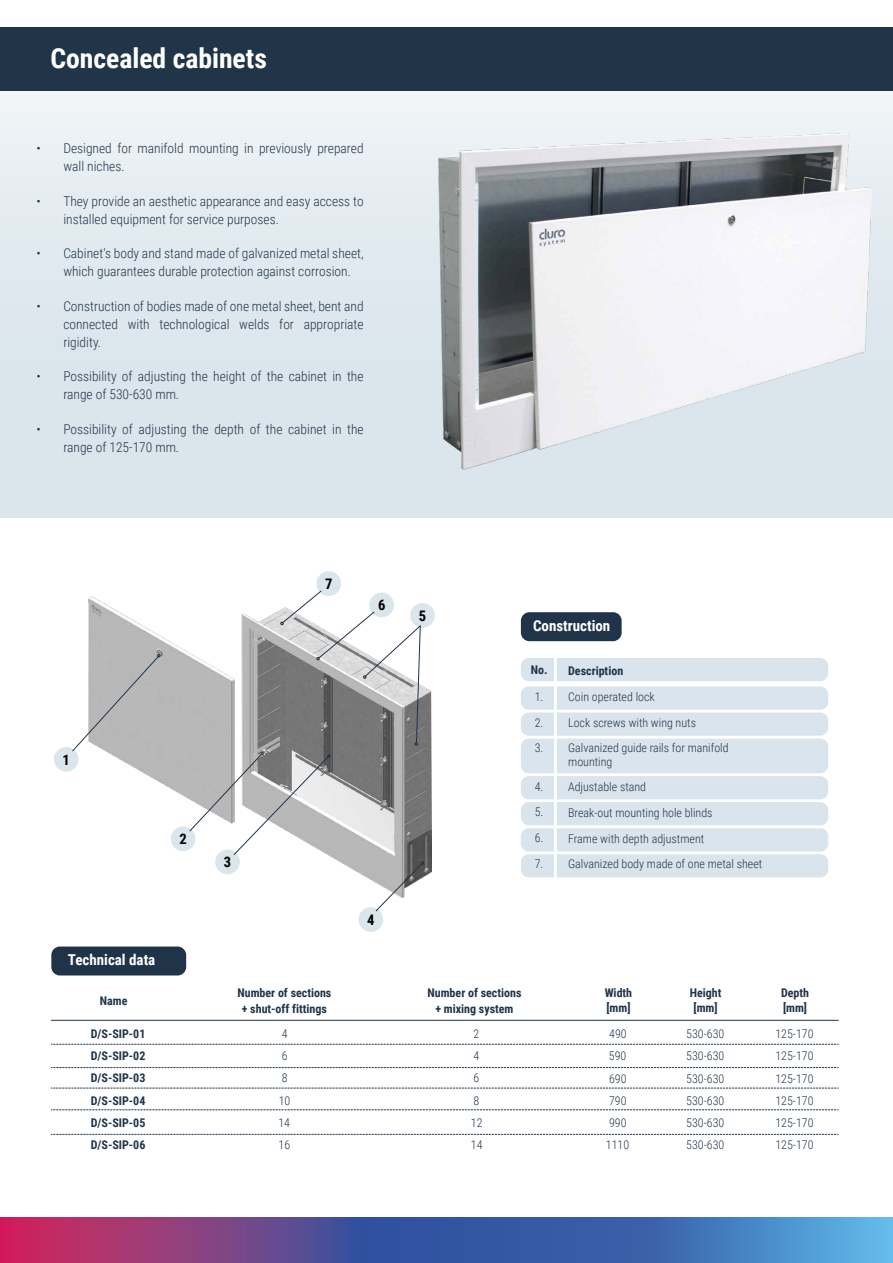
<style>
.page{position:relative;width:893px;height:1263px;background:#fff}
.page>*{position:absolute;margin:0;border:0;box-sizing:border-box;transform-origin:0 0}
.t1{font:700 27.6px "Roboto Condensed";color:#fff}
.t2{font:700 15px "Roboto Condensed";color:#fff}
.t3{font:700 14.55px "Roboto Condensed";color:#000101}
.t4{font:300 13.5px/18px "Roboto Condensed";color:#213549}
.t5{font:300 12px/22.2px "Roboto Condensed";color:#203449}
.t6{font:700 12px/22.2px "Roboto Condensed";color:#203449;text-align:center}
</style>
<div class="page">
<img style="left:88px;top:596px;width:344px;height:287px">
<div style="left:410px;top:603px;width:25px;height:25px;background:#dae5ec;border-radius:50%"></div>
<div style="left:316px;top:571px;width:25px;height:25px;background:#dae5ec;border-radius:50%"></div>
<div style="left:171px;top:826px;width:24px;height:25px;background:#dae5ec;border-radius:50%"></div>
<div style="left:54px;top:747px;width:25px;height:25px;background:#dae5ec;border-radius:50%"></div>
<svg style="left:0;top:91px;width:893px;height:426px;background:#e1e9ef"></svg>
<div style="left:0;top:27px;width:893px;height:64px;background:#213549"></div>
<img style="left:439px;top:134px;width:432px;height:335px">
<div style="left:521px;top:612px;width:101px;height:29px;background:#203449;border-radius:9px"></div>
<div style="left:51px;top:946px;width:135px;height:29px;background:#203449;border-radius:9px"></div>
<svg style="left:189px;top:752px;width:142px;height:103px"></svg>
<svg style="left:375px;top:861px;width:49px;height:49px"></svg>
<div style="left:521px;top:658px;width:307px;height:23px;background:#dae4ec;border-radius:8px"></div>
<div style="left:521px;top:686px;width:307px;height:24px;background:#dae4ec;border-radius:8px"></div>
<div style="left:521px;top:712px;width:307px;height:24px;background:#dae4ec;border-radius:8px"></div>
<div style="left:521px;top:739px;width:307px;height:34px;background:#dae4ec;border-radius:8px"></div>
<div style="left:521px;top:776px;width:307px;height:23px;background:#dae4ec;border-radius:8px"></div>
<div style="left:521px;top:802px;width:307px;height:23px;background:#dae4ec;border-radius:8px"></div>
<div style="left:521px;top:828px;width:307px;height:23px;background:#dae4ec;border-radius:8px"></div>
<div style="left:521px;top:854px;width:307px;height:23px;background:#dae4ec;border-radius:8px"></div>
<hr style="left:554px;top:655px;width:3px;height:239px;background:#fff">
<svg style="left:280px;top:590px;width:141px;height:156px"></svg>
<svg style="left:72px;top:654px;width:89px;height:98px"></svg>
<div style="left:215px;top:849px;width:25px;height:25px;background:#dae5ec;border-radius:50%"></div>
<div style="left:358px;top:907px;width:25px;height:25px;background:#dae5ec;border-radius:50%"></div>
<hr style="left:51px;top:1020px;width:787px;height:1px;background:#203449">
<svg style="left:51px;top:1044px;width:787px;height:1px"></svg>
<svg style="left:51px;top:1067px;width:787px;height:1px"></svg>
<svg style="left:51px;top:1088px;width:787px;height:1px"></svg>
<svg style="left:51px;top:1109px;width:787px;height:1px"></svg>
<svg style="left:51px;top:1134px;width:787px;height:1px"></svg>
<svg style="left:0;top:1218px;width:893px;height:45px;background:#5e5c9e"></svg>
<h1 class="t1" style="left:50px;top:39px;width:218px">Concealed cabinets</h1>
<p class="t4" style="left:63px;top:139px;width:302px;text-indent:-27px">• Designed for manifold mounting in previously prepared wall niches.</p>
<p class="t4" style="left:63px;top:191px;width:302px;text-indent:-27px">• They provide an aesthetic appearance and easy access to installed equipment for service purposes.</p>
<p class="t4" style="left:63px;top:244px;width:302px;text-indent:-27px">• Cabinet's body and stand made of galvanized metal sheet, which guarantees durable protection against corrosion.</p>
<p class="t4" style="left:63px;top:296px;width:302px;text-align:justify;text-indent:-27px">• Construction of bodies made of one metal sheet, bent and connected with technological welds for appropriate rigidity.</p>
<p class="t4" style="left:63px;top:367px;width:302px;text-indent:-27px">• Possibility of adjusting the height of the cabinet in the range of 530-630 mm.</p>
<p class="t4" style="left:63px;top:419px;width:302px;text-indent:-27px">• Possibility of adjusting the depth of the cabinet in the range of 125-170 mm.</p>
<p class="t3" style="left:63px;top:749px;width:9px">1</p>
<p class="t3" style="left:179px;top:829px;width:9px">2</p>
<p class="t2" style="left:68px;top:949px;width:89px">Technical data</p>
<p class="t3" style="left:224px;top:852px;width:9px">3</p>
<p class="t3" style="left:325px;top:573px;width:9px">7</p>
<p class="t3" style="left:378px;top:595px;width:9px">6</p>
<p class="t3" style="left:419px;top:605px;width:9px">5</p>
<p class="t3" style="left:367px;top:909px;width:9px">4</p>
<p class="t2" style="left:533px;top:615px;width:79px">Construction</p>
<p class="t6" style="left:531px;top:658px;width:18px">No.</p>
<p class="t5" style="left:535px;top:684px;width:10px;line-height:25.7px;text-align:justify">1.<br>2.<br>3.</p>
<p class="t5" style="left:535px;top:773px;width:10px;line-height:25.7px;text-align:justify">4.<br>5.<br>6.<br>7.</p>
<p class="t6" style="left:568px;top:660px;width:57px">Description</p>
<p class="t5" style="left:568px;top:683px;width:162px;line-height:25.7px">Coin operated lock<br>Lock screws with wing nuts<br>Galvanized guide rails for manifold</p>
<p class="t5" style="left:568px;top:748px;width:196px;line-height:25.7px">mounting<br>Adjustable stand<br>Break-out mounting hole blinds<br>Frame with depth adjustment<br>Galvanized body made of one metal sheet</p>
<p class="t6" style="left:100px;top:989px;width:29px">Name</p>
<p class="t6" style="left:237px;top:984px;width:96px;line-height:16.2px">Number of sections + shut-off fittings</p>
<p class="t6" style="left:427px;top:984px;width:96px;line-height:16.2px">Number of sections + mixing system</p>
<p class="t6" style="left:605px;top:985px;width:29px;line-height:14.4px;text-align:left">Width [mm]</p>
<p class="t6" style="left:690px;top:985px;width:33px;line-height:14.4px">Height [mm]</p>
<p class="t6" style="left:781px;top:985px;width:30px;line-height:14.4px;text-align:left">Depth [mm]</p>
<p class="t6" style="left:91px;top:1022px;width:56px;text-align:justify">D/S-SIP-01<br>D/S-SIP-02<br>D/S-SIP-03<br>D/S-SIP-04<br>D/S-SIP-05<br>D/S-SIP-06</p>
<p class="t5" style="left:278px;top:1022px;width:13px">4<br>6<br>8<br>10<br>14<br>16</p>
<p class="t5" style="left:471px;top:1022px;width:13px">2<br>4<br>6<br>8<br>12<br>14</p>
<p class="t5" style="left:606px;top:1022px;width:25px">490<br>590<br>690<br>790<br>990<br>1110</p>
<p class="t5" style="left:686px;top:1022px;width:40px;text-align:justify">530-630<br>530-630<br>530-630<br>530-630<br>530-630<br>530-630</p>
<p class="t5" style="left:775px;top:1022px;width:40px;text-align:justify">125-170<br>125-170<br>125-170<br>125-170<br>125-170<br>125-170</p>
</div>
